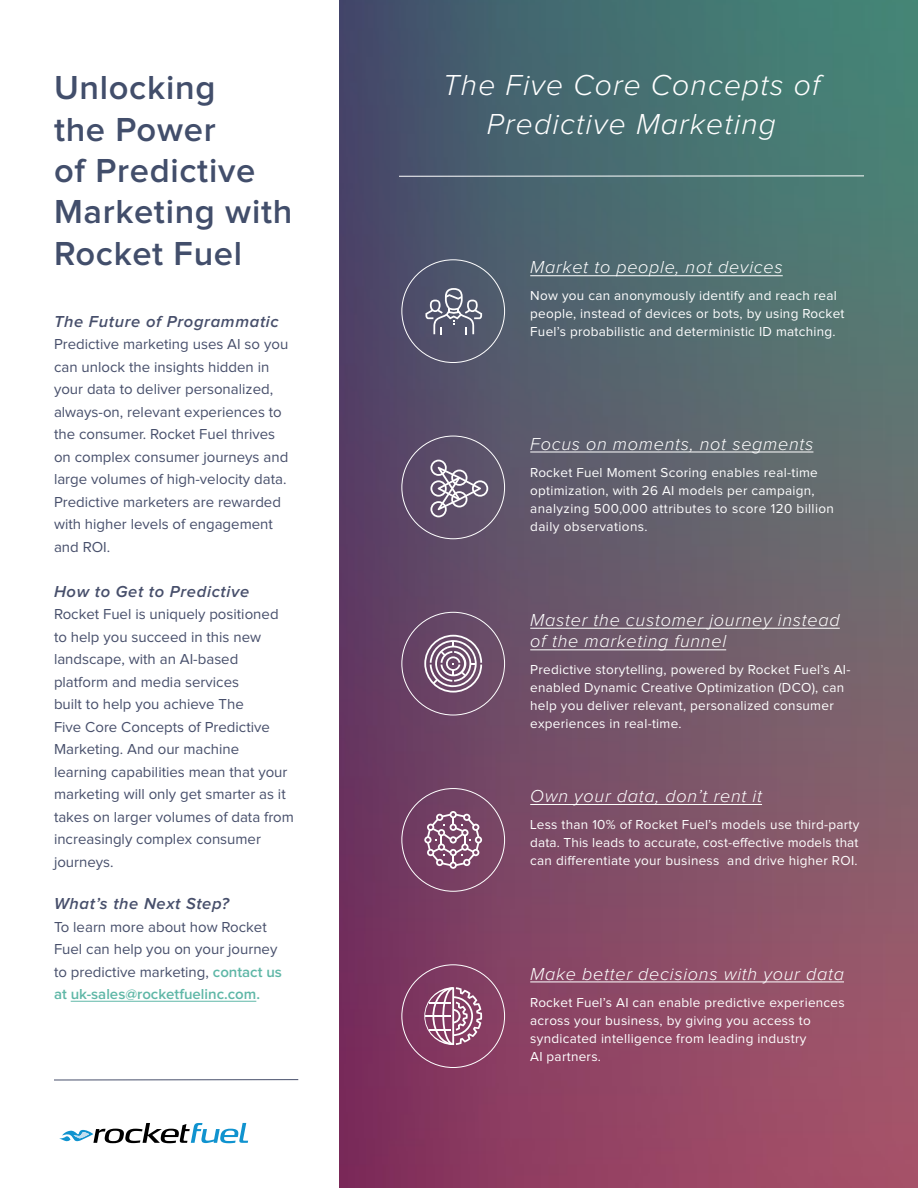
<style>
.page{position:relative;width:918px;height:1188px;background:#fff}
.page>*{position:absolute;margin:0;border:0;box-sizing:border-box;transform-origin:0 0}
.t1{font:600 34.5px/41.4px "Proxima Nova";letter-spacing:.02em;color:#424e6b}
.t2{font:italic 300 30px/39px "Proxima Nova";letter-spacing:.04em;color:#fff;text-align:center}
.t3{font:italic 300 18px/21.6px "Proxima Nova";letter-spacing:.04em;color:#fff}
.t4{font:italic 600 16.5px "Proxima Nova";letter-spacing:.04em;color:#474f6b}
.t5{font:15px/22.5px "Proxima Nova";color:#474f6b}
.t6{font:13.5px/18px "Proxima Nova";letter-spacing:.02em;color:#fff}
.s1{font-weight:600;color:#5fb7a7}
</style>
<div class="page">
<img style="left:339px;top:0;width:579px;height:1188px">
<hr style="left:71px;top:1001px;width:185px;height:1px;background:#5fb7a7">
<hr style="left:530px;top:275px;width:253px;height:1px;background:#fff">
<hr style="left:530px;top:452px;width:283px;height:1px;background:#fff">
<hr style="left:530px;top:804px;width:232px;height:1px;background:#fff">
<hr style="left:530px;top:982px;width:314px;height:1px;background:#fff">
<hr style="left:530px;top:628px;width:310px;height:1px;background:#fff">
<hr style="left:530px;top:650px;width:196px;height:1px;background:#fff">
<svg style="left:59px;top:1123px;width:189px;height:20px"></svg>
<hr style="left:54px;top:1079px;width:244px;height:1px;background:#474f6b">
<svg style="left:424px;top:811px;width:58px;height:58px"></svg>
<svg style="left:424px;top:635px;width:58px;height:58px"></svg>
<svg style="left:430px;top:460px;width:58px;height:57px;background:#83798c"></svg>
<svg style="left:424px;top:987px;width:58px;height:58px"></svg>
<svg style="left:425px;top:288px;width:57px;height:46px;background:#717588"></svg>
<hr style="left:399px;top:176px;width:465px;height:1px;background:#fff">
<h1 class="t1" style="left:54px;top:69px;width:240px">Unlocking<br>the Power<br>of Predictive<br>Marketing with<br>Rocket Fuel</h1>
<p class="t4" style="left:54px;top:314px;width:226px">The Future of Programmatic</p>
<p class="t5" style="left:54px;top:334px;width:236px">Predictive marketing uses AI so you can unlock the insights hidden in your data to deliver personalized, always-on, relevant experiences to the consumer. Rocket Fuel thrives on complex consumer journeys and large volumes of high-velocity data.<br>Predictive marketers are rewarded with higher levels of engagement and ROI.</p>
<p class="t4" style="left:54px;top:584px;width:197px">How to Get to Predictive</p>
<p class="t5" style="left:54px;top:604px;width:242px">Rocket Fuel is uniquely positioned to help you succeed in this new landscape, with an AI-based platform and media services<br>built to help you achieve The<br>Five Core Concepts of Predictive<br>Marketing. And our machine learning capabilities mean that your marketing will only get smarter as it takes on larger volumes of data from increasingly complex consumer journeys.</p>
<p class="t4" style="left:54px;top:896px;width:177px">What’s the Next Step?</p>
<p class="t5" style="left:54px;top:916px;width:230px">To learn more about how Rocket Fuel can help you on your journey to predictive marketing, <span class="s1">contact us at uk-sales@rocketfuelinc.com.</span></p>
<h2 class="t2" style="left:443px;top:67px;width:379px">The Five Core Concepts of<br>Predictive Marketing</h2>
<h3 class="t3" style="left:530px;top:257px;width:254px">Market to people, not devices</h3>
<p class="t6" style="left:530px;top:287px;width:316px">Now you can anonymously identify and reach real people, instead of devices or bots, by using Rocket<br>Fuel’s probabilistic and deterministic ID matching.</p>
<h3 class="t3" style="left:530px;top:434px;width:285px">Focus on moments, not segments</h3>
<p class="t6" style="left:530px;top:464px;width:305px">Rocket Fuel Moment Scoring enables real-time optimization, with 26 AI models per campaign, analyzing 500,000 attributes to score 120 billion daily observations.</p>
<h3 class="t3" style="left:530px;top:610px;width:311px">Master the customer journey instead of the marketing funnel</h3>
<p class="t6" style="left:530px;top:662px;width:322px">Predictive storytelling, powered by Rocket Fuel’s AI&shy;enabled Dynamic Creative Optimization (DCO), can help you deliver relevant, personalized consumer experiences in real-time.</p>
<h3 class="t3" style="left:530px;top:786px;width:233px">Own your data, don’t rent it</h3>
<p class="t6" style="left:530px;top:816px;width:331px;text-align:justify">Less than 10% of Rocket Fuel’s models use third-party data. This leads to accurate, cost-effective models that can differentiate your business and drive higher ROI.</p>
<h3 class="t3" style="left:530px;top:964px;width:315px">Make better decisions with your data</h3>
<p class="t6" style="left:530px;top:994px;width:316px">Rocket Fuel’s AI can enable predictive experiences across your business, by giving you access to syndicated intelligence from leading industry<br>AI partners.</p>
</div>
